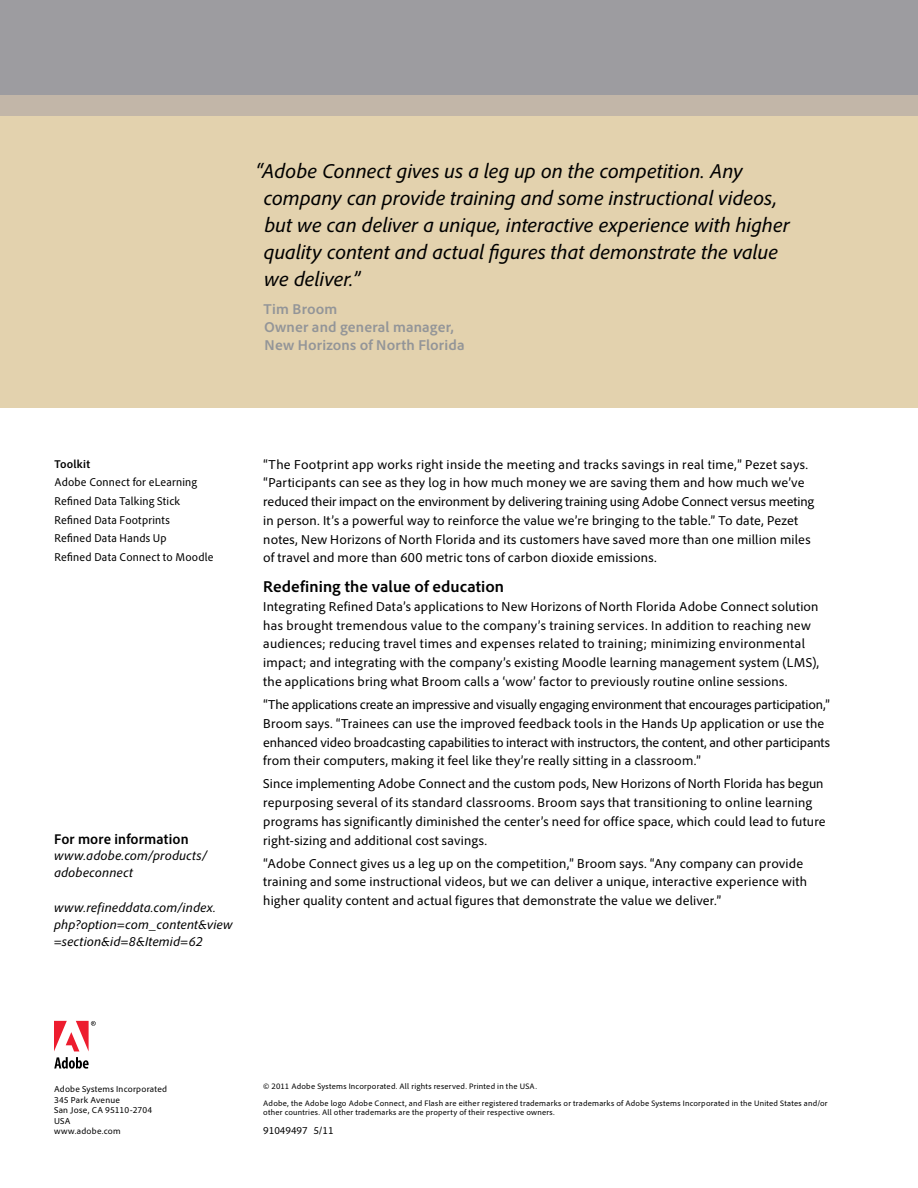
<style>
.page{position:relative;width:918px;height:1188px;background:#fff}
.page>*{position:absolute;margin:0;border:0;box-sizing:border-box;transform-origin:0 0}
.Sidebar{font:italic 21px/27px "Adobe Clean";color:#000}
.Text__Headline_2{font:700 16.5px "Adobe Clean";letter-spacing:.005em;color:#000}
.Quote__byline{font:700 15px/18px "Adobe Clean";letter-spacing:.01em;color:#939598}
.For_more_info__Heade{font:700 semi-condensed 15px "Adobe Clean";letter-spacing:.01em;color:#000}
.Text__Body_copy{font:13.5px/18.8px "Adobe Clean";letter-spacing:.01em;color:#000}
.For_more_info__Heade-2{font:italic 13.5px/17.2px "Adobe Clean";letter-spacing:.01em;color:#000}
.Sidebar__Bodycopy{font:semi-condensed 12px "Adobe Clean";letter-spacing:.015em;color:#000}
.Sidebar__Header{font:700 semi-condensed 12px "Adobe Clean";letter-spacing:.02em;color:#000}
.Legal__Part_number{font:10.5px "Adobe Clean";color:#000}
.Legal__Company_Name{font:9px/10.5px "Adobe Clean";letter-spacing:.025em;color:#000}
.Legal__Body_copy{font:8.25px/9px "Adobe Clean";letter-spacing:.025em;color:#000}
</style>
<div class="page">
<svg style="left:54px;top:1057px;width:35px;height:12px"></svg>
<svg style="left:54px;top:1021px;width:42px;height:30px"></svg>
<div style="left:0;top:0;width:918px;height:105px;background:#9d9ca0"></div>
<div style="left:0;top:95px;width:918px;height:21px;background:#c2b6a8"></div>
<div style="left:0;top:116px;width:918px;height:292px;background:#e3d2ae"></div>
<p class="Sidebar" style="left:263px;top:157px;width:528px;text-indent:-8px">“Adobe Connect gives us a leg up on the competition. Any company can provide training and some instructional videos, but we can deliver a unique, interactive experience with higher quality content and actual figures that demonstrate the value we deliver.”</p>
<p class="Quote__byline" style="left:264px;top:300px;width:202px">Tim Broom<br>Owner and general manager,<br>New Horizons of North Florida</p>
<p class="Sidebar__Header" style="left:54px;top:456px;width:37px">Toolkit</p>
<p class="Sidebar__Bodycopy" style="left:54px;top:475px;width:144px">Adobe Connect for eLearning</p>
<p class="Sidebar__Bodycopy" style="left:54px;top:494px;width:127px">Refined Data Talking Stick</p>
<p class="Sidebar__Bodycopy" style="left:54px;top:512px;width:117px">Refined Data Footprints</p>
<p class="Sidebar__Bodycopy" style="left:54px;top:531px;width:114px">Refined Data Hands Up</p>
<p class="Sidebar__Bodycopy" style="left:54px;top:550px;width:160px">Refined Data Connect to Moodle</p>
<p class="For_more_info__Heade" style="left:54px;top:830px;width:136px">For more information</p>
<p class="For_more_info__Heade-2" style="left:54px;top:847px;width:155px">www.adobe.com/products/ adobeconnect</p>
<p class="For_more_info__Heade-2" style="left:54px;top:898px;width:180px">www.refineddata.com/index. php?option=com_content&amp;view =section&amp;id=8&amp;Itemid=62</p>
<p class="Text__Body_copy" style="left:263px;top:455px;width:553px">“The Footprint app works right inside the meeting and tracks savings in real time,” Pezet says. “Participants can see as they log in how much money we are saving them and how much we’ve reduced their impact on the environment by delivering training using Adobe Connect versus meeting in person. It’s a powerful way to reinforce the value we’re bringing to the table.” To date, Pezet notes, New Horizons of North Florida and its customers have saved more than one million miles of travel and more than 600 metric tons of carbon dioxide emissions.</p>
<p class="Text__Headline_2" style="left:263px;top:577px;width:242px">Redefining the value of education</p>
<p class="Text__Body_copy" style="left:263px;top:597px;width:558px">Integrating Refined Data’s applications to New Horizons of North Florida Adobe Connect solution has brought tremendous value to the company’s training services. In addition to reaching new audiences; reducing travel times and expenses related to training; minimizing environmental impact; and integrating with the company’s existing Moodle learning management system (LMS), the applications bring what Broom calls a ‘wow’ factor to previously routine online sessions.</p>
<p class="Text__Body_copy" style="left:263px;top:695px;width:568px">“The applications create an impressive and visually engaging environment that encourages participation,” Broom says. “Trainees can use the improved feedback tools in the Hands Up application or use the enhanced video broadcasting capabilities to interact with instructors, the content, and other participants from their computers, making it feel like they’re really sitting in a classroom.”</p>
<p class="Text__Body_copy" style="left:263px;top:774px;width:564px">Since implementing Adobe Connect and the custom pods, New Horizons of North Florida has begun repurposing several of its standard classrooms. Broom says that transitioning to online learning programs has significantly diminished the center’s need for office space, which could lead to future right-sizing and additional cost savings.</p>
<p class="Text__Body_copy" style="left:263px;top:854px;width:545px">“Adobe Connect gives us a leg up on the competition,” Broom says. “Any company can provide training and some instructional videos, but we can deliver a unique, interactive experience with higher quality content and actual figures that demonstrate the value we deliver.”</p>
<p class="Legal__Company_Name" style="left:54px;top:1084px;width:115px">Adobe Systems Incorporated<br>345 Park Avenue<br>San Jose, CA 95110-2704<br>USA<br>www.adobe.com</p>
<p class="Legal__Body_copy" style="left:263px;top:1082px;width:275px">© 2011 Adobe Systems Incorporated. All rights reserved. Printed in the USA.</p>
<p class="Legal__Body_copy" style="left:263px;top:1099px;width:566px">Adobe, the Adobe logo Adobe Connect, and Flash are either registered trademarks or trademarks of Adobe Systems Incorporated in the United States and/or other countries. All other trademarks are the property of their respective owners.</p>
<p class="Legal__Part_number" style="left:263px;top:1124px;width:72px">91049497 5/11</p>
</div>
